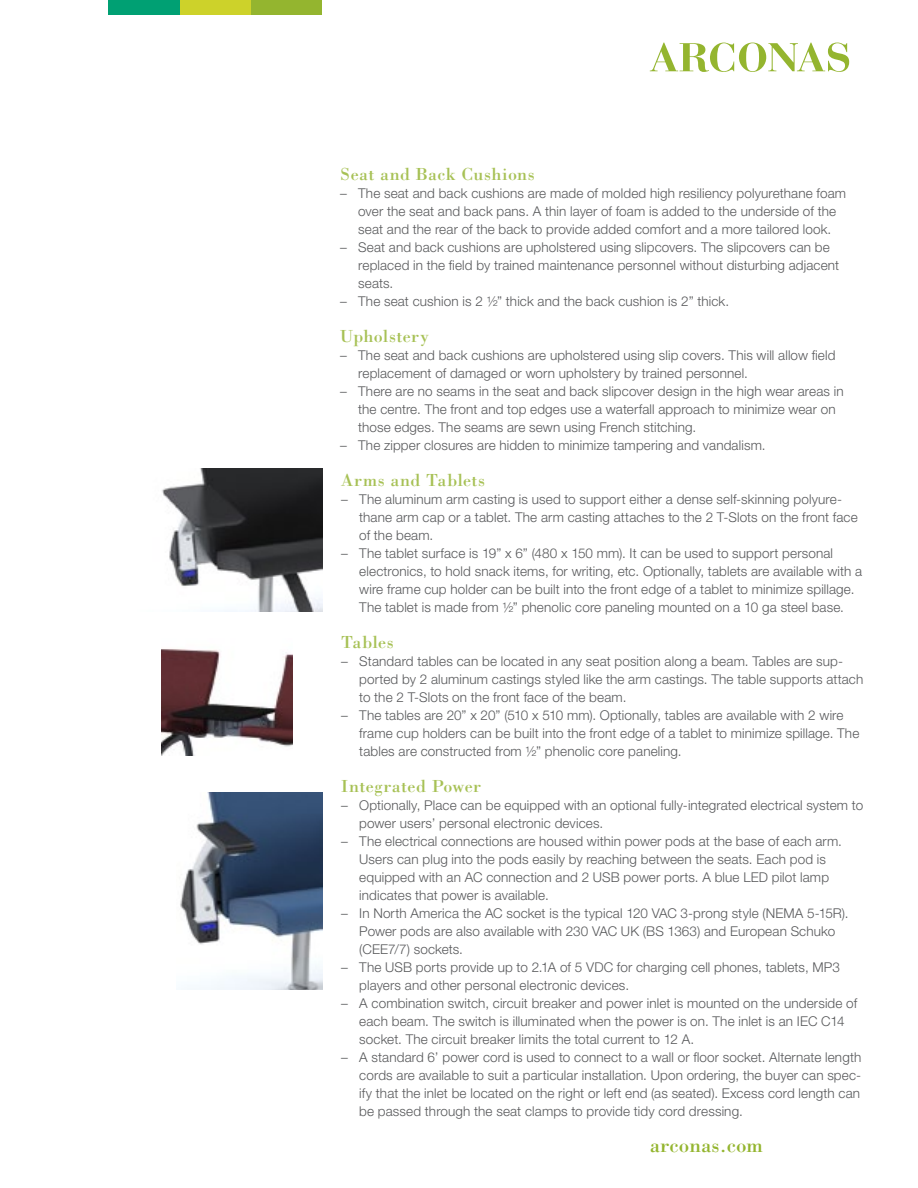
<style>
.page{position:relative;width:918px;height:1188px;background:#fff}
.page>*{position:absolute;margin:0;border:0;box-sizing:border-box;transform-origin:0 0}
.t1{font:21px "Bodoni LT Std";color:#94b52f}
.t2{font:18px "Bodoni LT Std";letter-spacing:.025em;color:#a7c155}
.t3{font:300 13.5px/18px "Helvetica Neue LT Std";letter-spacing:.01em;color:#58595b}
</style>
<div class="page">
<div style="left:251px;top:0;width:71px;height:15px;background:#94b52f"></div>
<div style="left:179px;top:0;width:72px;height:15px;background:#cdd22a"></div>
<div style="left:108px;top:0;width:71px;height:15px;background:#00a073"></div>
<svg style="left:650px;top:43px;width:199px;height:29px"></svg>
<img style="left:162px;top:468px;width:160px;height:144px">
<img style="left:162px;top:649px;width:130px;height:107px">
<img style="left:180px;top:792px;width:142px;height:198px">
<h2 class="t2" style="left:340px;top:163px;width:196px">Seat and Back Cushions</h2>
<p class="t3" style="left:340px;top:184px;width:507px;text-align:center">– The seat and back cushions are made of molded high resiliency polyurethane foam over the seat and back pans. A thin layer of foam is added to the underside of the seat and the rear of the back to provide added comfort and a more tailored look.</p>
<p class="t3" style="left:358px;top:238px;width:483px;text-indent:-18px">– Seat and back cushions are upholstered using slipcovers. The slipcovers can be replaced in the field by trained maintenance personnel without disturbing adjacent seats.</p>
<p class="t3" style="left:340px;top:292px;width:390px">– The seat cushion is 2 ½” thick and the back cushion is 2” thick.</p>
<h2 class="t2" style="left:340px;top:325px;width:90px">Upholstery</h2>
<p class="t3" style="left:358px;top:346px;width:479px;text-indent:-18px">– The seat and back cushions are upholstered using slip covers. This will allow field replacement of damaged or worn upholstery by trained personnel.</p>
<p class="t3" style="left:358px;top:382px;width:487px;text-indent:-18px">– There are no seams in the seat and back slipcover design in the high wear areas in the centre. The front and top edges use a waterfall approach to minimize wear on those edges. The seams are sewn using French stitching.</p>
<p class="t3" style="left:340px;top:436px;width:427px">– The zipper closures are hidden to minimize tampering and vandalism.</p>
<h2 class="t2" style="left:341px;top:469px;width:145px">Arms and Tablets</h2>
<p class="t3" style="left:359px;top:490px;width:500px;text-indent:-18px">– The aluminum arm casting is used to support either a dense self-skinning polyure&shy;thane arm cap or a tablet. The arm casting attaches to the 2 T-Slots on the front face of the beam.</p>
<p class="t3" style="left:359px;top:544px;width:504px;text-indent:-18px">– The tablet surface is 19” x 6” (480 x 150 mm). It can be used to support personal electronics, to hold snack items, for writing, etc. Optionally, tablets are available with a wire frame cup holder can be built into the front edge of a tablet to minimize spillage.<br>The tablet is made from ½” phenolic core paneling mounted on a 10 ga steel base.</p>
<h2 class="t2" style="left:341px;top:631px;width:54px">Tables</h2>
<p class="t3" style="left:359px;top:652px;width:506px;text-indent:-18px">– Standard tables can be located in any seat position along a beam. Tables are sup&shy;ported by 2 aluminum castings styled like the arm castings. The table supports attach to the 2 T-Slots on the front face of the beam.</p>
<p class="t3" style="left:359px;top:706px;width:502px;text-indent:-18px">– The tables are 20” x 20” (510 x 510 mm). Optionally, tables are available with 2 wire frame cup holders can be built into the front edge of a tablet to minimize spillage. The tables are constructed from ½” phenolic core paneling.</p>
<h2 class="t2" style="left:341px;top:775px;width:141px">Integrated Power</h2>
<p class="t3" style="left:359px;top:796px;width:505px;text-indent:-18px">– Optionally, Place can be equipped with an optional fully-integrated electrical system to power users’ personal electronic devices.</p>
<p class="t3" style="left:359px;top:832px;width:484px;text-indent:-18px">– The electrical connections are housed within power pods at the base of each arm.<br>Users can plug into the pods easily by reaching between the seats. Each pod is equipped with an AC connection and 2 USB power ports. A blue LED pilot lamp indicates that power is available.</p>
<p class="t3" style="left:359px;top:904px;width:491px;text-indent:-18px">– In North America the AC socket is the typical 120 VAC 3-prong style (NEMA 5-15R).<br>Power pods are also available with 230 VAC UK (BS 1363) and European Schuko (CEE7/7) sockets.</p>
<p class="t3" style="left:359px;top:958px;width:482px;text-indent:-18px">– The USB ports provide up to 2.1A of 5 VDC for charging cell phones, tablets, MP3 players and other personal electronic devices.</p>
<p class="t3" style="left:359px;top:994px;width:499px;text-indent:-18px">– A combination switch, circuit breaker and power inlet is mounted on the underside of each beam. The switch is illuminated when the power is on. The inlet is an IEC C14 socket. The circuit breaker limits the total current to 12 A.</p>
<p class="t3" style="left:359px;top:1048px;width:504px;text-align:justify;text-indent:-18px">– A standard 6’ power cord is used to connect to a wall or floor socket. Alternate length cords are available to suit a particular installation. Upon ordering, the buyer can spec&shy;ify that the inlet be located on the right or left end (as seated). Excess cord length can be passed through the seat clamps to provide tidy cord dressing.</p>
<h1 class="t1" style="left:650px;top:1132px;width:115px">arconas.com</h1>
</div>
